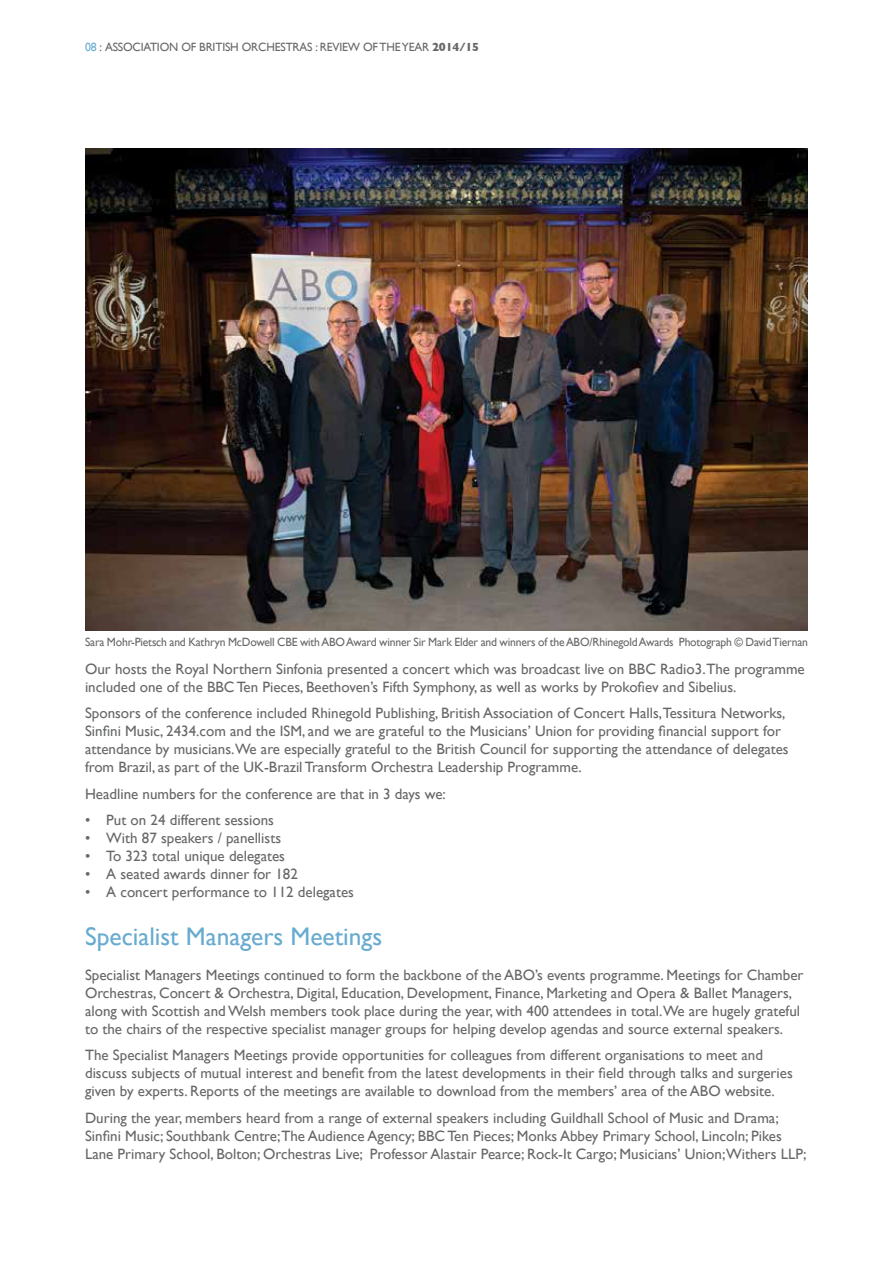
<style>
.page{position:relative;width:893px;height:1263px;background:#fff}
.page>*{position:absolute;margin:0;border:0;box-sizing:border-box;transform-origin:0 0}
.t1{font:25.5px "Gill Sans";color:#68abd0}
.t2{font:15px/18px "Gill Sans";color:#666767}
.t3{font:12px "Gill Sans";letter-spacing:-.015em;color:#666767}
.s1{color:#68abd0}
.s2{font-weight:700}
</style>
<div class="page">
<img style="left:85px;top:149px;width:723px;height:482px">
<p class="t3" style="left:85px;top:40px;width:396px"><span class="s1">08</span> : ASSOCIATION OF BRITISH ORCHESTRAS : REVIEW OF THE YEAR <span class="s2">2014/15</span></p>
<p class="t3" style="left:85px;top:635px;width:724px">Sara Mohr-Pietsch and Kathryn McDowell CBE with ABO Award winner Sir Mark Elder and winners of the ABO/Rhinegold Awards Photograph © David Tiernan</p>
<p class="t2" style="left:85px;top:659px;width:721px">Our hosts the Royal Northern Sinfonia presented a concert which was broadcast live on BBC Radio3.The programme included one of the BBC Ten Pieces, Beethoven’s Fifth Symphony, as well as works by Prokofiev and Sibelius.</p>
<p class="t2" style="left:85px;top:704px;width:705px">Sponsors of the conference included Rhinegold Publishing, British Association of Concert Halls,Tessitura Networks, Sinfini Music, 2434.com and the ISM, and we are grateful to the Musicians’ Union for providing financial support for attendance by musicians.We are especially grateful to the British Council for supporting the attendance of delegates from Brazil, as part of the UK-Brazil Transform Orchestra Leadership Programme.</p>
<p class="t2" style="left:85px;top:784px;width:362px">Headline numbers for the conference are that in 3 days we:</p>
<p class="t2" style="left:85px;top:811px;width:190px">• Put on 24 different sessions</p>
<p class="t2" style="left:85px;top:829px;width:198px">• With 87 speakers / panellists</p>
<p class="t2" style="left:85px;top:847px;width:202px">• To 323 total unique delegates</p>
<p class="t2" style="left:85px;top:865px;width:214px">• A seated awards dinner for 182</p>
<p class="t2" style="left:85px;top:883px;width:270px">• A concert performance to 112 delegates</p>
<h1 class="t1" style="left:85px;top:921px;width:299px">Specialist Managers Meetings</h1>
<p class="t2" style="left:85px;top:966px;width:720px">Specialist Managers Meetings continued to form the backbone of the ABO’s events programme. Meetings for Chamber Orchestras, Concert &amp; Orchestra, Digital, Education, Development, Finance, Marketing and Opera &amp; Ballet Managers, along with Scottish and Welsh members took place during the year, with 400 attendees in total.We are hugely grateful to the chairs of the respective specialist manager groups for helping develop agendas and source external speakers.</p>
<p class="t2" style="left:85px;top:1046px;width:709px">The Specialist Managers Meetings provide opportunities for colleagues from different organisations to meet and discuss subjects of mutual interest and benefit from the latest developments in their field through talks and surgeries given by experts. Reports of the meetings are available to download from the members’ area of the ABO website.</p>
<p class="t2" style="left:85px;top:1109px;width:723px">During the year, members heard from a range of external speakers including Guildhall School of Music and Drama;<br>Sinfini Music; Southbank Centre;The Audience Agency; BBC Ten Pieces; Monks Abbey Primary School, Lincoln; Pikes<br>Lane Primary School, Bolton; Orchestras Live; Professor Alastair Pearce; Rock-It Cargo; Musicians’ Union;Withers LLP;</p>
</div>
